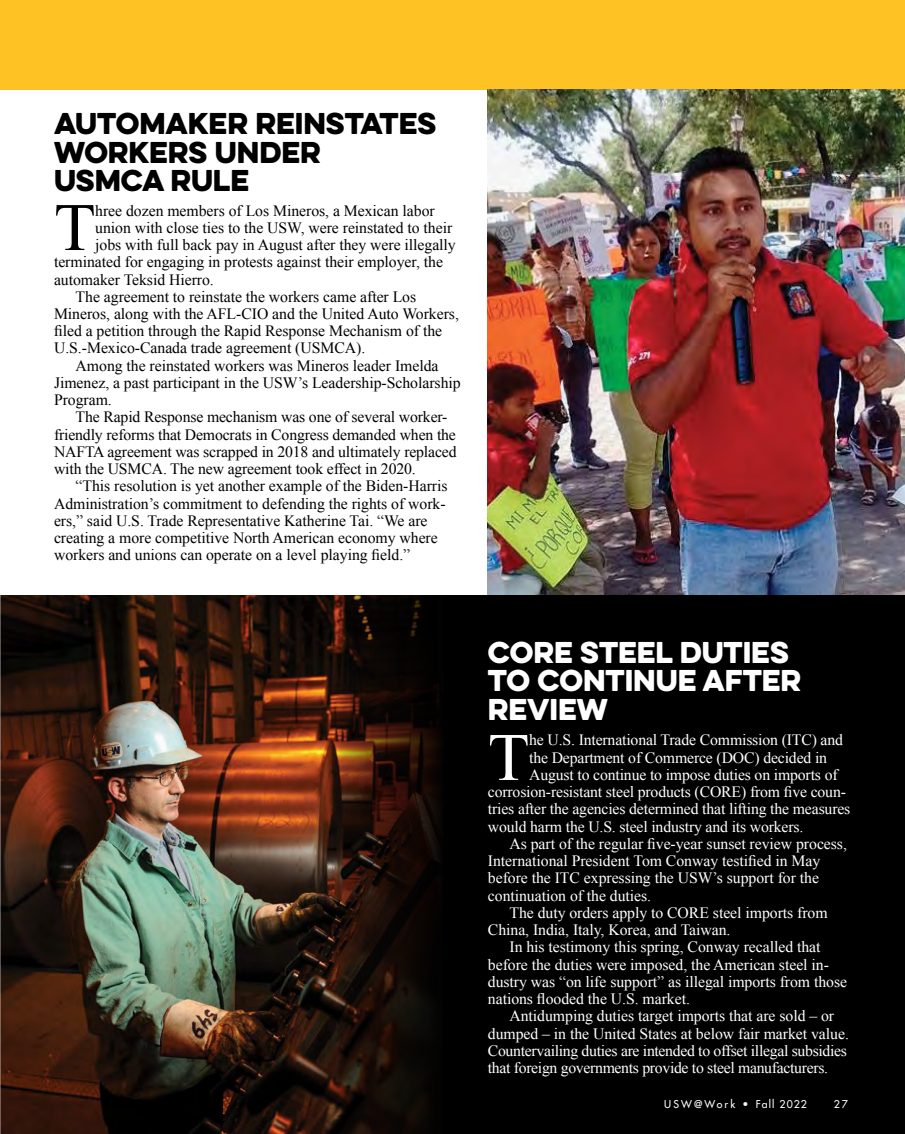
<style>
.page{position:relative;width:905px;height:1134px;background:#fff}
.page>*{position:absolute;margin:0;border:0;box-sizing:border-box;transform-origin:0 0}
.t1{font:67.8px "Times New Roman";color:#000}
.t2{font:67.8px "Times New Roman";color:#fff}
.t3{font:27px/28.5px "Eveleth Clean";letter-spacing:-.005em;color:#000}
.t4{font:27px/28.5px "Eveleth Clean";letter-spacing:-.005em;color:#fff}
.t5{font:15.75px "Times New Roman";letter-spacing:-.005em;color:#000}
.t6{font:15.75px "Times New Roman";letter-spacing:-.005em;color:#fff}
.t7{font:500 10.5px "Futura Std";letter-spacing:.1em;color:#fff}
.t8{font:500 10.5px "Futura Std";letter-spacing:.12em;color:#fff}
</style>
<div class="page">
<div style="left:0;top:0;width:904px;height:90px;background:#fec225"></div>
<img style="left:488px;top:90px;width:416px;height:505px">
<svg style="left:0;top:595px;width:904px;height:539px;background:#1e150f"></svg>
<h2 class="t3" style="left:54px;top:108px;width:384px">AUTOMAKER REINSTATES<br>WORKERS UNDER<br>USMCA RULE</h2>
<h1 class="t1" style="left:54px;top:182px;width:43px">T</h1>
<p class="t5" style="left:95px;top:200px;width:341px">hree dozen members of Los Mineros, a Mexican labor</p>
<p class="t5" style="left:95px;top:217px;width:358px">union with close ties to the USW, were reinstated to their</p>
<p class="t5" style="left:95px;top:234px;width:362px">jobs with full back pay in August after they were illegally</p>
<p class="t5" style="left:54px;top:251px;width:390px">terminated for engaging in protests against their employer, the</p>
<p class="t5" style="left:54px;top:269px;width:161px">automaker Teksid Hierro.</p>
<p class="t5" style="left:76px;top:286px;width:342px">The agreement to reinstate the workers came after Los</p>
<p class="t5" style="left:54px;top:303px;width:406px">Mineros, along with the AFL-CIO and the United Auto Workers,</p>
<p class="t5" style="left:54px;top:320px;width:389px">filed a petition through the Rapid Response Mechanism of the</p>
<p class="t5" style="left:54px;top:338px;width:313px">U.S.-Mexico-Canada trade agreement (USMCA).</p>
<p class="t5" style="left:76px;top:355px;width:364px">Among the reinstated workers was Mineros leader Imelda</p>
<p class="t5" style="left:54px;top:372px;width:408px">Jimenez, a past participant in the USW’s Leadership-Scholarship</p>
<p class="t5" style="left:54px;top:389px;width:59px">Program.</p>
<p class="t5" style="left:76px;top:407px;width:373px">The Rapid Response mechanism was one of several worker-</p>
<p class="t5" style="left:54px;top:424px;width:403px">friendly reforms that Democrats in Congress demanded when the</p>
<p class="t5" style="left:54px;top:441px;width:404px">NAFTA agreement was scrapped in 2018 and ultimately replaced</p>
<p class="t5" style="left:54px;top:458px;width:363px">with the USMCA. The new agreement took effect in 2020.</p>
<p class="t5" style="left:76px;top:476px;width:373px">“This resolution is yet another example of the Biden-Harris</p>
<p class="t5" style="left:54px;top:493px;width:393px">Administration’s commitment to defending the rights of work-</p>
<p class="t5" style="left:54px;top:510px;width:375px">ers,” said U.S. Trade Representative Katherine Tai. “We are</p>
<p class="t5" style="left:54px;top:527px;width:385px">creating a more competitive North American economy where</p>
<p class="t5" style="left:54px;top:545px;width:358px">workers and unions can operate on a level playing field.”</p>
<h2 class="t4" style="left:488px;top:637px;width:315px">CORE STEEL DUTIES<br>TO CONTINUE AFTER<br>REVIEW</h2>
<h1 class="t2" style="left:488px;top:712px;width:43px">T</h1>
<p class="t6" style="left:529px;top:730px;width:315px">he U.S. International Trade Commission (ITC) and</p>
<p class="t6" style="left:529px;top:747px;width:299px">the Department of Commerce (DOC) decided in</p>
<p class="t6" style="left:529px;top:764px;width:310px">August to continue to impose duties on imports of</p>
<p class="t6" style="left:488px;top:781px;width:359px">corrosion-resistant steel products (CORE) from five coun-</p>
<p class="t6" style="left:488px;top:799px;width:364px">tries after the agencies determined that lifting the measures</p>
<p class="t6" style="left:488px;top:816px;width:317px">would harm the U.S. steel industry and its workers.</p>
<p class="t6" style="left:509px;top:833px;width:339px">As part of the regular five-year sunset review process,</p>
<p class="t6" style="left:488px;top:850px;width:334px">International President Tom Conway testified in May</p>
<p class="t6" style="left:488px;top:868px;width:332px">before the ITC expressing the USW’s support for the</p>
<p class="t6" style="left:488px;top:885px;width:165px">continuation of the duties.</p>
<p class="t6" style="left:509px;top:902px;width:320px">The duty orders apply to CORE steel imports from</p>
<p class="t6" style="left:488px;top:919px;width:244px">China, India, Italy, Korea, and Taiwan.</p>
<p class="t6" style="left:509px;top:937px;width:312px">In his testimony this spring, Conway recalled that</p>
<p class="t6" style="left:488px;top:954px;width:342px">before the duties were imposed, the American steel in-</p>
<p class="t6" style="left:488px;top:971px;width:361px">dustry was “on life support” as illegal imports from those</p>
<p class="t6" style="left:488px;top:988px;width:204px">nations flooded the U.S. market.</p>
<p class="t6" style="left:509px;top:1006px;width:326px">Antidumping duties target imports that are sold – or</p>
<p class="t6" style="left:488px;top:1023px;width:362px">dumped – in the United States at below fair market value.</p>
<p class="t6" style="left:488px;top:1040px;width:360px">Countervailing duties are intended to offset illegal subsidies</p>
<p class="t6" style="left:488px;top:1057px;width:342px">that foreign governments provide to steel manufacturers.</p>
<p class="t7" style="left:664px;top:1098px;width:144px">USW@Work • Fall 2022</p>
<p class="t8" style="left:833px;top:1098px;width:16px">27</p>
</div>
